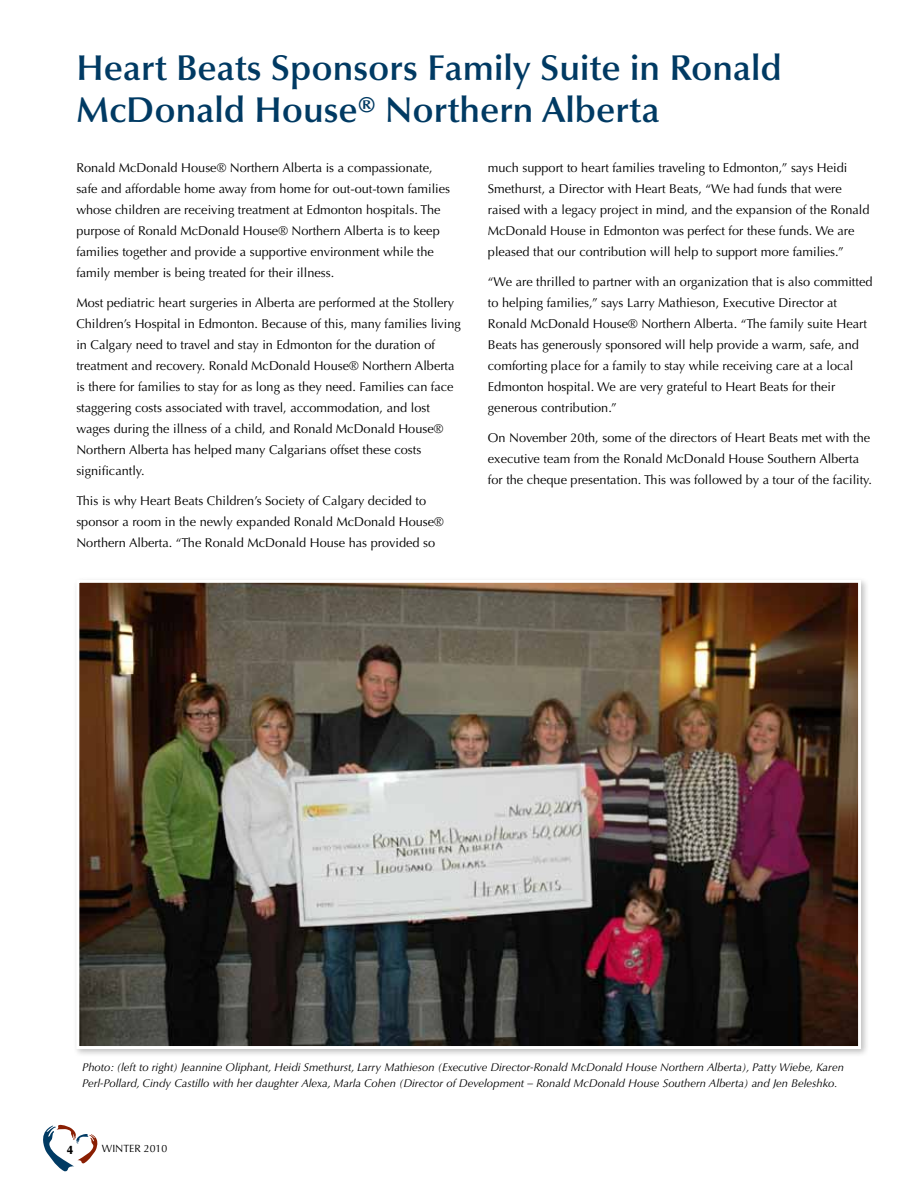
<style>
.page{position:relative;width:918px;height:1188px;background:#fff}
.page>*{position:absolute;margin:0;border:0;box-sizing:border-box;transform-origin:0 0}
.t1{font:600 36px/42px "Optima LT Std";color:#003a63}
.t2{font:12.75px/21px "Optima LT Std";color:#000}
.t3{font:900 12px "Optima LT Std";color:#000}
.t4{font:italic 11.25px/16.5px "Optima LT Std";color:#000}
.t5{font:10.5px "Optima LT Std";color:#000}
</style>
<div class="page">
<svg style="left:43px;top:1124px;width:55px;height:48px"></svg>
<div style="left:73px;top:576px;width:797px;height:482px;background:#000;opacity:.25"></div>
<img style="left:80px;top:584px;width:777px;height:461px">
<div style="left:76px;top:580px;width:785px;height:469px;border:3px solid #fff"></div>
<h1 class="t1" style="left:76px;top:48px;width:707px">Heart Beats Sponsors Family Suite in Ronald<br>McDonald House® Northern Alberta</h1>
<p class="t2" style="left:76px;top:158px;width:375px">Ronald McDonald House® Northern Alberta is a compassionate, safe and affordable home away from home for out-out-town families whose children are receiving treatment at Edmonton hospitals. The purpose of Ronald McDonald House® Northern Alberta is to keep families together and provide a supportive environment while the family member is being treated for their illness.</p>
<p class="t2" style="left:76px;top:293px;width:386px">Most pediatric heart surgeries in Alberta are performed at the Stollery Children’s Hospital in Edmonton. Because of this, many families living in Calgary need to travel and stay in Edmonton for the duration of treatment and recovery. Ronald McDonald House® Northern Alberta is there for families to stay for as long as they need. Families can face staggering costs associated with travel, accommodation, and lost wages during the illness of a child, and Ronald McDonald House® Northern Alberta has helped many Calgarians offset these costs significantly.</p>
<p class="t2" style="left:76px;top:491px;width:369px">This is why Heart Beats Children’s Society of Calgary decided to sponsor a room in the newly expanded Ronald McDonald House®<br>Northern Alberta. “The Ronald McDonald House has provided so</p>
<p class="t2" style="left:488px;top:158px;width:383px">much support to heart families traveling to Edmonton,” says Heidi Smethurst, a Director with Heart Beats, “We had funds that were raised with a legacy project in mind, and the expansion of the Ronald McDonald House in Edmonton was perfect for these funds. We are pleased that our contribution will help to support more families.”</p>
<p class="t2" style="left:488px;top:272px;width:386px">“We are thrilled to partner with an organization that is also committed to helping families,” says Larry Mathieson, Executive Director at Ronald McDonald House® Northern Alberta. “The family suite Heart Beats has generously sponsored will help provide a warm, safe, and comforting place for a family to stay while receiving care at a local Edmonton hospital. We are very grateful to Heart Beats for their generous contribution.”</p>
<p class="t2" style="left:488px;top:428px;width:384px">On November 20th, some of the directors of Heart Beats met with the executive team from the Ronald McDonald House Southern Alberta for the cheque presentation. This was followed by a tour of the facility.</p>
<p class="t4" style="left:82px;top:1059px;width:763px">Photo: (left to right) Jeannine Oliphant, Heidi Smethurst, Larry Mathieson (Executive Director-Ronald McDonald House Northern Alberta), Patty Wiebe, Karen<br>Perl-Pollard, Cindy Castillo with her daughter Alexa, Marla Cohen (Director of Development – Ronald McDonald House Southern Alberta) and Jen Beleshko.</p>
<p class="t3" style="left:67px;top:1143px;width:7px">4</p>
<p class="t5" style="left:102px;top:1143px;width:21px">winter</p>
<p class="t5" style="left:144px;top:1143px;width:25px">2010</p>
</div>
